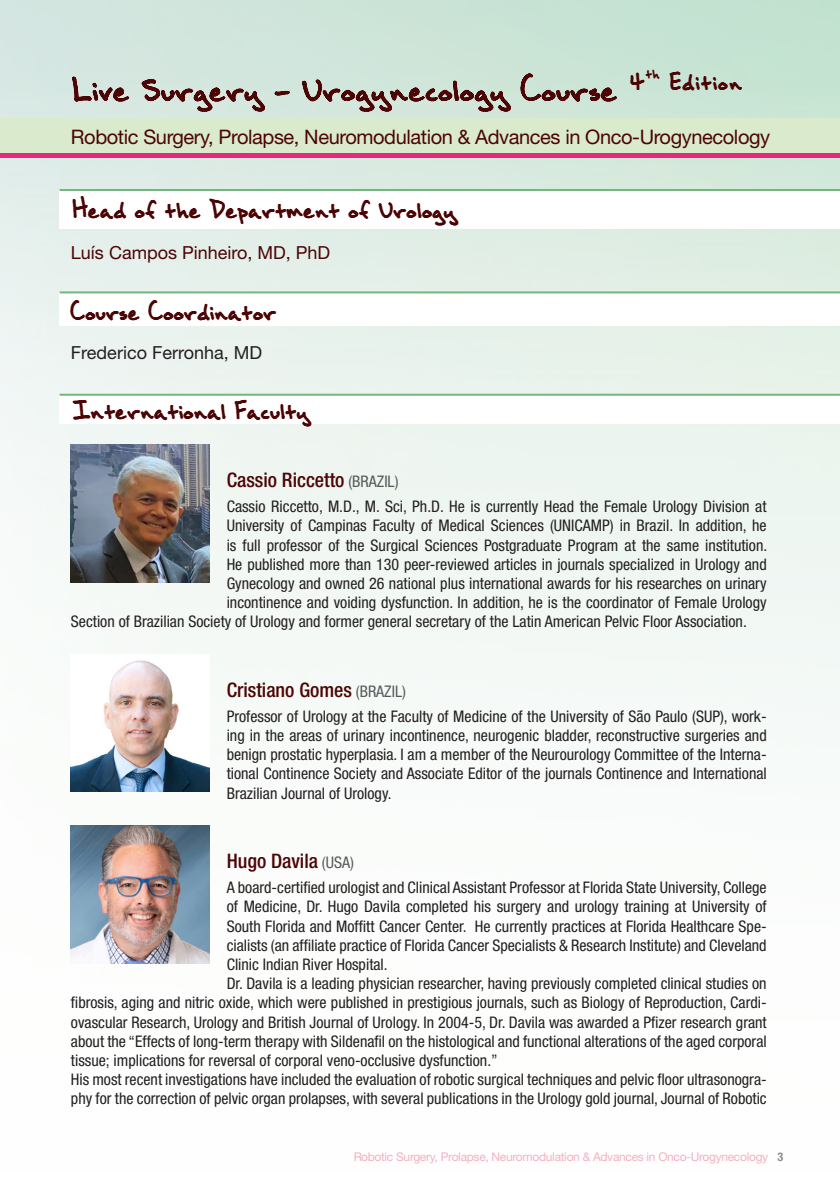
<style>
.page{position:relative;width:840px;height:1191px;background:#fff}
.page>*{position:absolute;margin:0;border:0;box-sizing:border-box;transform-origin:0 0}
.t1{font:52.4px "Brown Bag Lunch";letter-spacing:-.025em;color:#4c0405}
.t2{font:37.4px "Brown Bag Lunch";letter-spacing:-.025em;color:#4c0405}
.t3{font:20px "Helvetica Neue LT Std";letter-spacing:-.02em;color:#4c0405}
.t4{font:500 condensed 20px "Helvetica Neue LT Std";color:#4c0405}
.t5{font:18px "Helvetica Neue LT Std";color:#4c0405}
.t6{font:18px "Helvetica Neue LT Std";color:#231f20}
.t7{font:condensed 16px/19.2px "Helvetica Neue LT Std";color:#231f20;text-align:justify}
.t8{font:12px "Helvetica Neue LT Std";letter-spacing:-.025em;color:#f19db2}
.s1{font-weight:400;font-size:16px;color:#57585a}
.s2{font-weight:700;font-stretch:condensed;color:#6c6d70}
</style>
<div class="page">
<div style="left:0;top:74px;width:839px;height:1117px;background:linear-gradient(to bottom,#ddece4,#fff)"></div>
<div style="left:0;top:118px;width:839px;height:36px;background:#d9ebcc"></div>
<hr style="left:0;top:154px;width:839px;height:4px;background:#e6297a">
<div style="left:60px;top:190px;width:779px;height:39px;background:#fff"></div>
<hr style="left:60px;top:189px;width:779px;height:2px;background:#74b77d">
<div style="left:60px;top:292px;width:779px;height:34px;background:#fff"></div>
<hr style="left:60px;top:291px;width:779px;height:2px;background:#74b77d">
<div style="left:60px;top:395px;width:779px;height:29px;background:#fff"></div>
<hr style="left:60px;top:394px;width:779px;height:2px;background:#74b77d">
<img style="left:71px;top:445px;width:138px;height:137px">
<img style="left:71px;top:654px;width:138px;height:138px">
<img style="left:71px;top:826px;width:138px;height:137px">
<p class="t1" style="left:71px;top:61px;width:673px">Live Surgery - Urogynecology Course <sup>4</sup><sup>th</sup> <sup>Edition</sup></p>
<p class="t3" style="left:71px;top:125px;width:700px">Robotic Surgery, Prolapse, Neuromodulation &amp; Advances in Onco-Urogynecology</p>
<p class="t2" style="left:72px;top:189px;width:386px">Head of the Department of Urology</p>
<p class="t5" style="left:71px;top:242px;width:261px">Luís Campos Pinheiro, MD, PhD</p>
<p class="t2" style="left:70px;top:291px;width:208px">Course Coordinator</p>
<p class="t6" style="left:71px;top:342px;width:193px">Frederico Ferronha, MD</p>
<p class="t2" style="left:72px;top:390px;width:239px">International Faculty</p>
<p class="t4" style="left:226px;top:468px;width:173px">Cassio Riccetto <span class="s1">(BRAZIL)</span></p>
<p class="t7" style="left:226px;top:497px;width:541px">Cassio Riccetto, M.D., M. Sci, Ph.D. He is currently Head the Female Urology Division at</p>
<p class="t7" style="left:226px;top:516px;width:541px">University of Campinas Faculty of Medical Sciences (UNICAMP) in Brazil. In addition, he</p>
<p class="t7" style="left:226px;top:535px;width:541px">is full professor of the Surgical Sciences Postgraduate Program at the same institution.</p>
<p class="t7" style="left:226px;top:554px;width:541px">He published more than 130 peer-reviewed articles in journals specialized in Urology and</p>
<p class="t7" style="left:226px;top:573px;width:541px">Gynecology and owned 26 national plus international awards for his researches on urinary</p>
<p class="t7" style="left:226px;top:593px;width:541px">incontinence and voiding dysfunction. In addition, he is the coordinator of Female Urology</p>
<p class="t7" style="left:71px;top:612px;width:677px">Section of Brazilian Society of Urology and former general secretary of the Latin American Pelvic Floor Association.</p>
<p class="t4" style="left:226px;top:678px;width:181px">Cristiano Gomes <span class="s1">(BRAZIL)</span></p>
<p class="t7" style="left:226px;top:706px;width:541px">Professor of Urology at the Faculty of Medicine of the University of São Paulo (SUP), work&shy;ing in the areas of urinary incontinence, neurogenic bladder, reconstructive surgeries and benign prostatic hyperplasia. I am a member of the Neurourology Committee of the Interna&shy;tional Continence Society and Associate Editor of the journals Continence and International Brazilian Journal of Urology.</p>
<p class="t4" style="left:226px;top:849px;width:129px">Hugo Davila <span class="s1">(USA)</span></p>
<p class="t7" style="left:226px;top:878px;width:541px">A board-certified urologist and Clinical Assistant Professor at Florida State University, College of Medicine, Dr. Hugo Davila completed his surgery and urology training at University of South Florida and Moffitt Cancer Center. He currently practices at Florida Healthcare Spe&shy;cialists (an affiliate practice of Florida Cancer Specialists &amp; Research Institute) and Cleveland Clinic Indian River Hospital.</p>
<p class="t7" style="left:71px;top:974px;width:697px;text-indent:156px">Dr. Davila is a leading physician researcher, having previously completed clinical studies on fibrosis, aging and nitric oxide, which were published in prestigious journals, such as Biology of Reproduction, Cardi&shy;ovascular Research, Urology and British Journal of Urology. In 2004-5, Dr. Davila was awarded a Pfizer research grant about the “Effects of long-term therapy with Sildenafil on the histological and functional alterations of the aged corporal tissue; implications for reversal of corporal veno-occlusive dysfunction.”</p>
<p class="t7" style="left:71px;top:1070px;width:697px">His most recent investigations have included the evaluation of robotic surgical techniques and pelvic floor ultrasonogra&shy;phy for the correction of pelvic organ prolapses, with several publications in the Urology gold journal, Journal of Robotic</p>
<p class="t8" style="left:353px;top:1149px;width:431px">Robotic Surgery, Prolapse, Neuromodulation &amp; Advances in Onco-Urogynecology <span class="s2">3</span></p>
</div>
